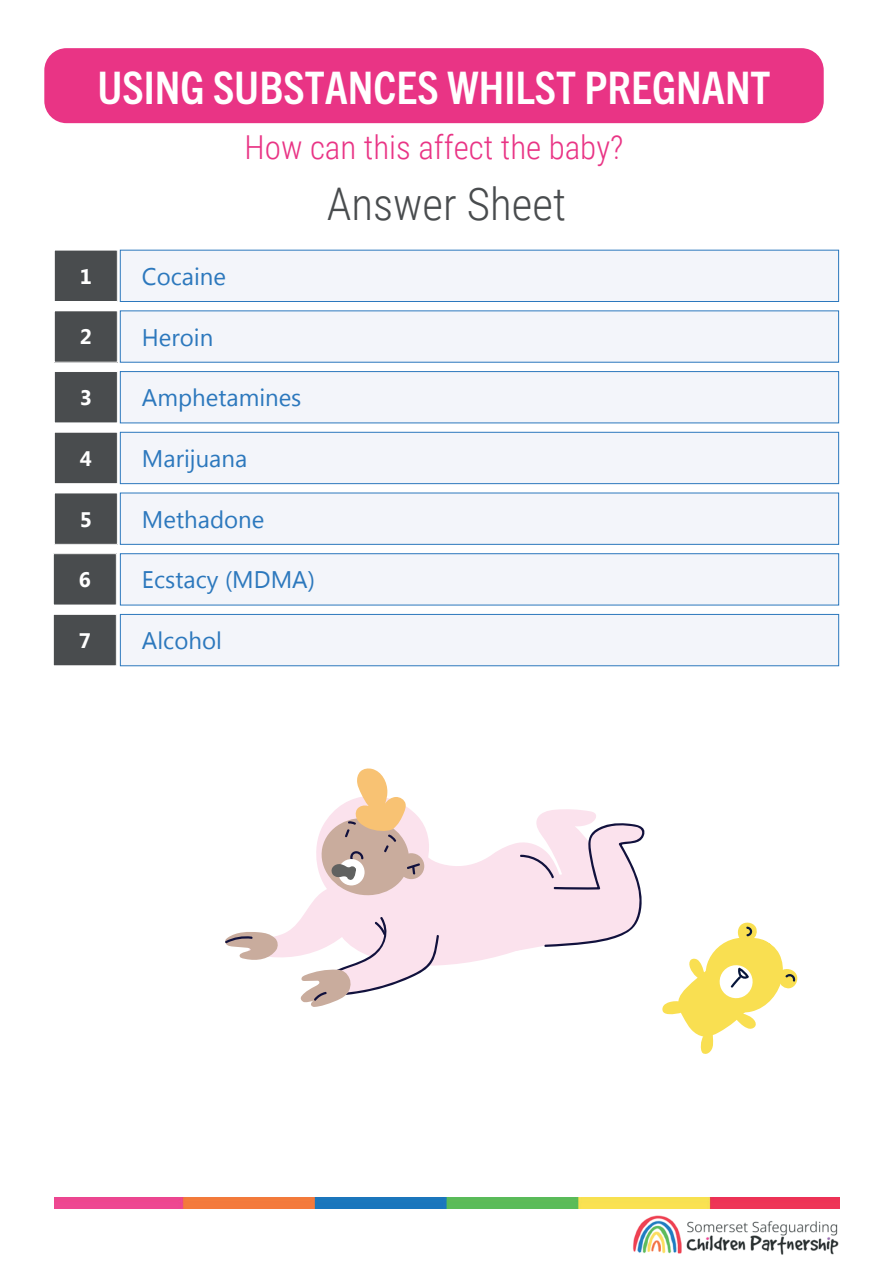
<style>
.page{position:relative;width:893px;height:1263px;background:#fff}
.page>*{position:absolute;margin:0;border:0;box-sizing:border-box;transform-origin:0 0}
.t1{font:700 condensed 45px "Trade Gothic Next LT Pro";color:#fff}
.t2{font:300 45px "Roboto Condensed";color:#494c4e}
.t3{font:300 33px "Roboto Condensed";color:#e93485}
.t4{font:24px "Microsoft Tai Le";color:#2c78bd}
.t5{font:700 21px "Microsoft Tai Le";color:#fff}
</style>
<div class="page">
<div style="left:54px;top:250px;width:63px;height:51px;background:#494c4e"></div>
<div style="left:54px;top:250px;width:64px;height:52px;border:1px solid #fff"></div>
<div style="left:120px;top:250px;width:719px;height:51px;background:#f3f5fa"></div>
<div style="left:120px;top:250px;width:719px;height:52px;border:1px solid #2c78bd"></div>
<div style="left:54px;top:311px;width:63px;height:51px;background:#494c4e"></div>
<div style="left:54px;top:310px;width:64px;height:53px;border:1px solid #fff"></div>
<div style="left:120px;top:311px;width:719px;height:51px;background:#f3f5fa"></div>
<div style="left:120px;top:310px;width:719px;height:53px;border:1px solid #2c78bd"></div>
<div style="left:54px;top:371px;width:63px;height:52px;background:#494c4e"></div>
<div style="left:54px;top:371px;width:64px;height:52px;border:1px solid #fff"></div>
<div style="left:120px;top:372px;width:719px;height:51px;background:#f3f5fa"></div>
<div style="left:120px;top:371px;width:719px;height:52px;border:1px solid #2c78bd"></div>
<div style="left:54px;top:432px;width:63px;height:52px;background:#494c4e"></div>
<div style="left:54px;top:432px;width:64px;height:52px;border:1px solid #fff"></div>
<div style="left:120px;top:432px;width:719px;height:52px;background:#f3f5fa"></div>
<div style="left:120px;top:432px;width:719px;height:52px;border:1px solid #2c78bd"></div>
<div style="left:54px;top:493px;width:63px;height:51px;background:#494c4e"></div>
<div style="left:54px;top:493px;width:64px;height:52px;border:1px solid #fff"></div>
<div style="left:120px;top:493px;width:719px;height:51px;background:#f3f5fa"></div>
<div style="left:120px;top:493px;width:719px;height:52px;border:1px solid #2c78bd"></div>
<div style="left:53px;top:554px;width:63px;height:51px;background:#494c4e"></div>
<div style="left:53px;top:553px;width:64px;height:52px;border:1px solid #fff"></div>
<div style="left:120px;top:554px;width:719px;height:51px;background:#f3f5fa"></div>
<div style="left:120px;top:553px;width:719px;height:52px;border:1px solid #2c78bd"></div>
<div style="left:53px;top:614px;width:63px;height:52px;background:#494c4e"></div>
<div style="left:53px;top:614px;width:64px;height:52px;border:1px solid #fff"></div>
<div style="left:120px;top:614px;width:719px;height:52px;background:#f3f5fa"></div>
<div style="left:120px;top:614px;width:719px;height:52px;border:1px solid #2c78bd"></div>
<img style="left:54px;top:1197px;width:785px;height:12px">
<img style="left:633px;top:1215px;width:206px;height:40px">
<div style="left:44px;top:48px;width:780px;height:75px;background:#e93485;border-radius:22px"></div>
<svg style="left:662px;top:922px;width:136px;height:132px"></svg>
<svg style="left:225px;top:768px;width:420px;height:239px"></svg>
<h1 class="t1" style="left:97px;top:57px;width:675px">USING SUBSTANCES WHILST PREGNANT</h1>
<h2 class="t3" style="left:245px;top:124px;width:380px">How can this affect the baby?</h2>
<h1 class="t2" style="left:327px;top:172px;width:241px">Answer Sheet</h1>
<p class="t5" style="left:80px;top:264px;width:14px">1</p>
<p class="t4" style="left:142px;top:263px;width:86px">Cocaine</p>
<p class="t5" style="left:80px;top:325px;width:14px">2</p>
<p class="t4" style="left:142px;top:323px;width:73px">Heroin</p>
<p class="t5" style="left:80px;top:386px;width:14px">3</p>
<p class="t4" style="left:142px;top:384px;width:161px">Amphetamines</p>
<p class="t5" style="left:80px;top:446px;width:14px">4</p>
<p class="t4" style="left:142px;top:445px;width:107px">Marijuana</p>
<p class="t5" style="left:80px;top:507px;width:14px">5</p>
<p class="t4" style="left:142px;top:505px;width:124px">Methadone</p>
<p class="t5" style="left:79px;top:568px;width:14px">6</p>
<p class="t4" style="left:142px;top:566px;width:174px">Ecstacy (MDMA)</p>
<p class="t5" style="left:79px;top:628px;width:14px">7</p>
<p class="t4" style="left:142px;top:627px;width:81px">Alcohol</p>
</div>
